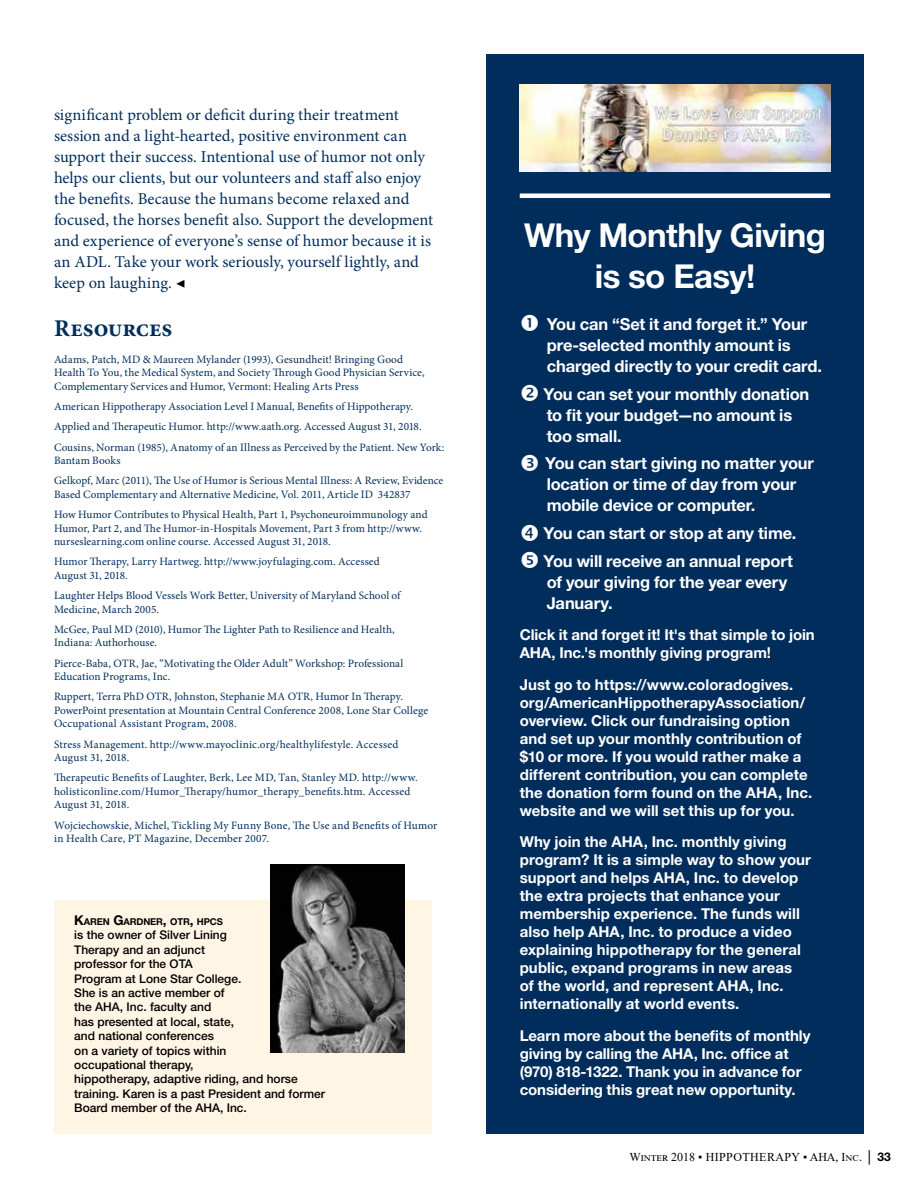
<style>
.page{position:relative;width:918px;height:1188px;background:#fff}
.page>*{position:absolute;margin:0;border:0;box-sizing:border-box;transform-origin:0 0}
.t1{font:700 33px/41.2px "Helvetica Neue LT Std";letter-spacing:-.015em;color:#fff;text-align:center}
.t2{font:700 24px "Minion Pro";color:#002d5b}
.t3{font:16.5px/21px "Minion Pro";color:#002d5b}
.t4{font:700 16.5px/21px "Helvetica Neue LT Std";letter-spacing:-.01em;color:#fff}
.t5{font:700 15px/18px "Helvetica Neue LT Std";letter-spacing:.005em;color:#fff}
.t6{font:500 12px/14.4px "Helvetica Neue LT Std";color:#000}
.t7{font:12px "Times New Roman";color:#000}
.t8{font:11.25px/13.5px "Minion Pro";letter-spacing:.005em;color:#002d5b}
.t9{font:700 9.45px "Helvetica Neue LT Std";letter-spacing:-.015em;color:#000}
.s1{color:#000}
.s2{font-size:13.5px}
.s3{font-family:"Verdana";font-weight:700}
.s4{font-family:"Helvetica Neue LT Std";font-weight:700}
</style>
<div class="page">
<div style="left:486px;top:54px;width:378px;height:1080px;background:#002d5b"></div>
<hr style="left:520px;top:194px;width:310px;height:4px;background:#fff">
<img style="left:520px;top:84px;width:310px;height:87px">
<div style="left:54px;top:901px;width:378px;height:233px;background:#fff5e4"></div>
<img style="left:270px;top:864px;width:135px;height:189px">
<p class="t3" style="left:54px;top:104px;width:381px">significant problem or deficit during their treatment session and a light-hearted, positive environment can support their success. Intentional use of humor not only helps our clients, but our volunteers and staff also enjoy the benefits. Because the humans become relaxed and focused, the horses benefit also. Support the development and experience of everyone’s sense of humor because it is an ADL. Take your work seriously, yourself lightly, and keep on laughing. <span class="s1">◀</span></p>
<h2 class="t2" style="left:54px;top:311px;width:120px">Resources</h2>
<p class="t8" style="left:54px;top:353px;width:372px">Adams, Patch, MD &amp; Maureen Mylander (1993), Gesundheit! Bringing Good<br>Health To You, the Medical System, and Society Through Good Physician Service,<br>Complementary Services and Humor, Vermont: Healing Arts Press</p>
<p class="t8" style="left:54px;top:397px;width:392px;line-height:20.2px">American Hippotherapy Association Level I Manual, Benefits of Hippotherapy.<br>Applied and Therapeutic Humor. http://www.aath.org. Accessed August 31, 2018.<br>Cousins, Norman (1985), Anatomy of an Illness as Perceived by the Patient. New York:</p>
<p class="t8" style="left:54px;top:451px;width:391px;line-height:20.2px">Bantam Books<br>Gelkopf, Marc (2011), The Use of Humor is Serious Mental Illness: A Review, Evidence</p>
<p class="t8" style="left:54px;top:484px;width:375px;line-height:20.2px">Based Complementary and Alternative Medicine, Vol. 2011, Article ID 342837<br>How Humor Contributes to Physical Health, Part 1, Psychoneuroimmunology and</p>
<p class="t8" style="left:54px;top:521px;width:370px">Humor, Part 2, and The Humor-in-Hospitals Movement, Part 3 from http://www. nurseslearning.com online course. Accessed August 31, 2018.</p>
<p class="t8" style="left:54px;top:555px;width:327px">Humor Therapy, Larry Hartweg. http://www.joyfulaging.com. Accessed<br>August 31, 2018.</p>
<p class="t8" style="left:54px;top:589px;width:348px">Laughter Helps Blood Vessels Work Better, University of Maryland School of<br>Medicine, March 2005.</p>
<p class="t8" style="left:54px;top:623px;width:342px">McGee, Paul MD (2010), Humor The Lighter Path to Resilience and Health,<br>Indiana: Authorhouse.</p>
<p class="t8" style="left:54px;top:656px;width:351px">Pierce-Baba, OTR, Jae, “Motivating the Older Adult” Workshop: Professional<br>Education Programs, Inc.</p>
<p class="t8" style="left:54px;top:690px;width:376px">Ruppert, Terra PhD OTR, Johnston, Stephanie MA OTR, Humor In Therapy.<br>PowerPoint presentation at Mountain Central Conference 2008, Lone Star College<br>Occupational Assistant Program, 2008.</p>
<p class="t8" style="left:54px;top:737px;width:346px">Stress Management. http://www.mayoclinic.org/healthylifestyle. Accessed<br>August 31, 2018.</p>
<p class="t8" style="left:54px;top:771px;width:365px">Therapeutic Benefits of Laughter, Berk, Lee MD, Tan, Stanley MD. http://www. holisticonline.com/Humor_Therapy/humor_therapy_benefits.htm. Accessed<br>August 31, 2018.</p>
<p class="t8" style="left:54px;top:818px;width:385px">Wojciechowskie, Michel, Tickling My Funny Bone, The Use and Benefits of Humor in Health Care, PT Magazine, December 2007.</p>
<p class="t9" style="left:74px;top:916px;width:150px"><span class="s2">K</span>AREN <span class="s2">G</span>ARDNER<span class="s2">,</span> OTR<span class="s2">,</span> HPCS</p>
<p class="t6" style="left:74px;top:928px;width:252px">is the owner of Silver Lining<br>Therapy and an adjunct<br>professor for the OTA<br>Program at Lone Star College.<br>She is an active member of<br>the AHA, Inc. faculty and<br>has presented at local, state,<br>and national conferences<br>on a variety of topics within<br>occupational therapy,<br>hippotherapy, adaptive riding, and horse training. Karen is a past President and former<br>Board member of the AHA, Inc.</p>
<h1 class="t1" style="left:524px;top:213px;width:303px">Why Monthly Giving is so Easy!</h1>
<h3 class="t4" style="left:547px;top:313px;width:277px">You can “Set it and forget it.” Your pre-selected monthly amount is charged directly to your credit card.</h3>
<h3 class="t4" style="left:544px;top:383px;width:267px">You can set your monthly donation to fit your budget—no amount is too small.</h3>
<h3 class="t4" style="left:545px;top:453px;width:270px">You can start giving no matter your location or time of day from your mobile device or computer.</h3>
<h3 class="t4" style="left:544px;top:519px;width:254px;line-height:27.8px">You can start or stop at any time.<br>You will receive an annual report</h3>
<h3 class="t4" style="left:547px;top:571px;width:242px">of your giving for the year every<br>January.</h3>
<h3 class="t5" style="left:520px;top:626px;width:297px">Click it and forget it! It's that simple to join<br>AHA, Inc.'s monthly giving program!</h3>
<p class="t5" style="left:520px;top:675px;width:294px">Just go to https://www.coloradogives. org/AmericanHippotherapyAssociation/ overview. Click our fundraising option and set up your monthly contribution of $10 or more. If you would rather make a different contribution, you can complete the donation form found on the AHA, Inc. website and we will set this up for you.</p>
<p class="t5" style="left:520px;top:833px;width:293px">Why join the AHA, Inc. monthly giving program? It is a simple way to show your support and helps AHA, Inc. to develop the extra projects that enhance your membership experience. The funds will also help AHA, Inc. to produce a video explaining hippotherapy for the general public, expand programs in new areas<br>of the world, and represent AHA, Inc. internationally at world events.</p>
<h3 class="t5" style="left:520px;top:1026px;width:292px">Learn more about the benefits of monthly giving by calling the AHA, Inc. office at (970) 818-1322. Thank you in advance for considering this great new opportunity.</h3>
<p class="t7" style="left:629px;top:1149px;width:263px">Winter 2018 ▪ HIPPOTHERAPY ▪ AHA, Inc. <span class="s3">│</span> <span class="s4">33</span></p>
</div>
